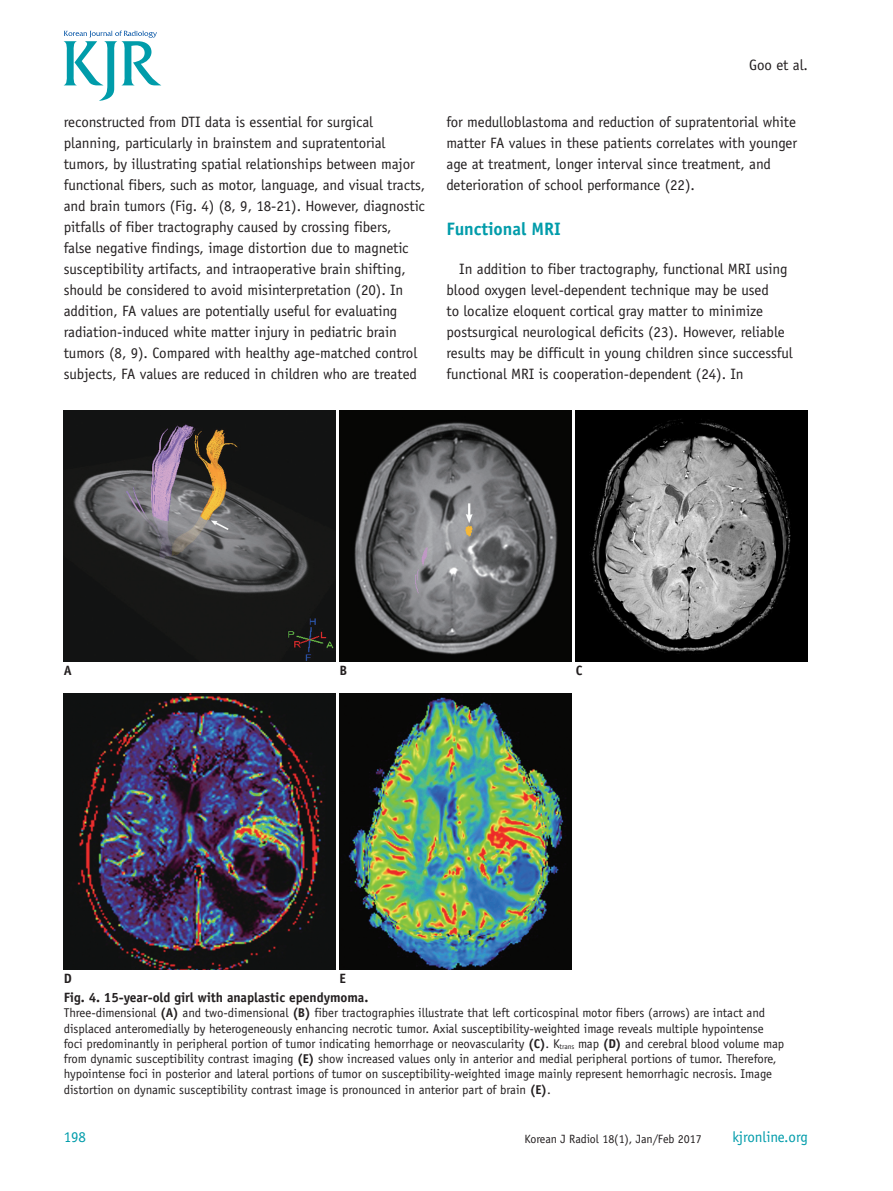
<style>
.page{position:relative;width:893px;height:1191px;background:#fff}
.page>*{position:absolute;margin:0;border:0;box-sizing:border-box;transform-origin:0 0}
.t1{font:700 18px "Officina Sans Std";letter-spacing:-.005em;color:#009caa}
.t2{font:15px/21px "Officina Sans Std";letter-spacing:-.005em;color:#231f20}
.t3{font:15px "Officina Sans Std";letter-spacing:-.005em;color:#009caa}
.t4{font:700 13.5px "Officina Sans Std";letter-spacing:-.005em;color:#231f20}
.t5{font:12.75px/15.3px "Officina Sans Std";letter-spacing:-.005em;color:#231f20}
.t6{font:12px "Officina Sans Std";letter-spacing:-.005em;color:#231f20}
.s1{font-weight:700}
.s2{font-size:7.5px}
</style>
<div class="page">
<svg style="left:64px;top:31px;width:97px;height:70px"></svg>
<img style="left:64px;top:410px;width:271px;height:251px">
<img style="left:339px;top:410px;width:233px;height:251px">
<img style="left:576px;top:410px;width:232px;height:251px">
<img style="left:64px;top:693px;width:271px;height:276px">
<img style="left:339px;top:693px;width:233px;height:276px">
<p class="t2" style="left:749px;top:54px;width:60px">Goo et al.</p>
<p class="t2" style="left:64px;top:112px;width:363px">reconstructed from DTI data is essential for surgical planning, particularly in brainstem and supratentorial tumors, by illustrating spatial relationships between major functional fibers, such as motor, language, and visual tracts, and brain tumors (Fig. 4) (8, 9, 18-21). However, diagnostic pitfalls of fiber tractography caused by crossing fibers,<br>false negative findings, image distortion due to magnetic susceptibility artifacts, and intraoperative brain shifting, should be considered to avoid misinterpretation (20). In addition, FA values are potentially useful for evaluating radiation-induced white matter injury in pediatric brain tumors (8, 9). Compared with healthy age-matched control subjects, FA values are reduced in children who are treated</p>
<p class="t2" style="left:446px;top:112px;width:352px">for medulloblastoma and reduction of supratentorial white matter FA values in these patients correlates with younger age at treatment, longer interval since treatment, and deterioration of school performance (22).</p>
<p class="t1" style="left:446px;top:217px;width:116px">Functional MRI</p>
<p class="t2" style="left:446px;top:259px;width:348px;text-indent:13px">In addition to fiber tractography, functional MRI using blood oxygen level-dependent technique may be used<br>to localize eloquent cortical gray matter to minimize postsurgical neurological deficits (23). However, reliable results may be difficult in young children since successful functional MRI is cooperation-dependent (24). In</p>
<p class="t4" style="left:64px;top:661px;width:10px">A</p>
<p class="t4" style="left:339px;top:661px;width:9px">B</p>
<p class="t4" style="left:576px;top:661px;width:8px">C</p>
<p class="t4" style="left:64px;top:970px;width:10px">D</p>
<p class="t4" style="left:339px;top:970px;width:8px">E</p>
<p class="t4" style="left:64px;top:988px;width:306px">Fig. 4. 15-year-old girl with anaplastic ependymoma.</p>
<p class="t5" style="left:64px;top:1005px;width:722px">Three-dimensional <span class="s1">(A)</span> and two-dimensional <span class="s1">(B)</span> fiber tractographies illustrate that left corticospinal motor fibers (arrows) are intact and displaced anteromedially by heterogeneously enhancing necrotic tumor. Axial susceptibility-weighted image reveals multiple hypointense foci predominantly in peripheral portion of tumor indicating hemorrhage or neovascularity <span class="s1">(C)</span>. K<span class="s2">trans</span> map <span class="s1">(D)</span> and cerebral blood volume map from dynamic susceptibility contrast imaging <span class="s1">(E)</span> show increased values only in anterior and medial peripheral portions of tumor. Therefore, hypointense foci in posterior and lateral portions of tumor on susceptibility-weighted image mainly represent hemorrhagic necrosis. Image distortion on dynamic susceptibility contrast image is pronounced in anterior part of brain <span class="s1">(E)</span>.</p>
<p class="t3" style="left:64px;top:1128px;width:24px">198</p>
<p class="t6" style="left:524px;top:1132px;width:179px">Korean J Radiol 18(1), Jan/Feb 2017</p>
<p class="t3" style="left:732px;top:1128px;width:77px">kjronline.org</p>
</div>
